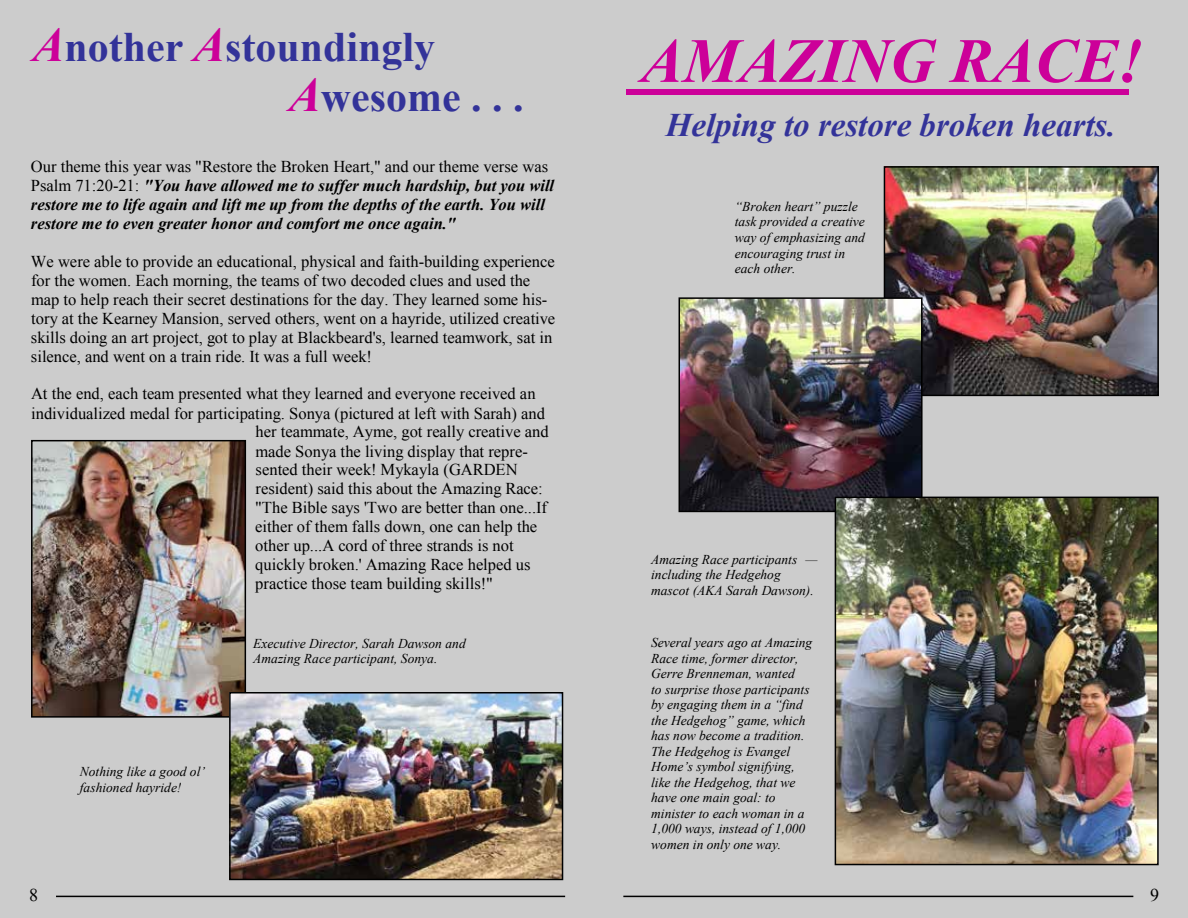
<style>
.page{position:relative;width:1188px;height:918px;background:#fff}
.page>*{position:absolute;margin:0;border:0;box-sizing:border-box;transform-origin:0 0}
.t1{font:italic 700 63px "Times New Roman";color:#c09}
.t2{font:700 42px/49.7px "Times New Roman";color:#339}
.t3{font:italic 700 33px "Times New Roman";color:#339}
.t4{font:18px "Times New Roman";color:#000}
.t5{font:16.5px/18.9px "Times New Roman";color:#000}
.t6{font:italic 700 16.5px/19.2px "Times New Roman";color:#000}
.t7{font:italic 13.5px/15.6px "Times New Roman";color:#000}
.s1{font-style:italic;font-size:48px;color:#c09}
.s2{font-weight:400;font-style:normal}
</style>
<div class="page">
<div style="left:0;top:0;width:594px;height:918px;background:#ccc"></div>
<img style="left:34px;top:443px;width:209px;height:272px">
<div style="left:31px;top:440px;width:215px;height:278px;border:2px solid #000"></div>
<img style="left:232px;top:695px;width:328px;height:182px">
<div style="left:229px;top:692px;width:334px;height:188px;border:2px solid #000"></div>
<hr style="left:56px;top:896px;width:509px;height:1px;background:#000">
<div style="left:594px;top:0;width:594px;height:918px;background:#ccc"></div>
<img style="left:887px;top:169px;width:269px;height:224px">
<div style="left:884px;top:166px;width:275px;height:230px;border:2px solid #000"></div>
<div style="left:626px;top:89px;width:502px;height:6px;background:#c09"></div>
<img style="left:682px;top:300px;width:238px;height:209px">
<div style="left:679px;top:297px;width:244px;height:215px;border:2px solid #000"></div>
<img style="left:838px;top:500px;width:318px;height:362px">
<div style="left:835px;top:497px;width:324px;height:368px;border:2px solid #000"></div>
<hr style="left:623px;top:896px;width:510px;height:1px;background:#000">
<h2 class="t2" style="left:289px;top:21px;width:236px;text-indent:-256px"><span class="s1">A</span>nother <span class="s1">A</span>stoundingly<br><span class="s1">A</span>wesome . . .</h2>
<p class="t6" style="left:31px;top:156px;width:525px"><span class="s2">Our theme this year was "Restore the Broken Heart," and our theme verse was Psalm 71:20-21:</span> "You have allowed me to suffer much hardship, but you will restore me to life again and lift me up from the depths of the earth. You will restore me to even greater honor and comfort me once again."</p>
<p class="t5" style="left:31px;top:251px;width:526px">We were able to provide an educational, physical and faith-building experience for the women. Each morning, the teams of two decoded clues and used the map to help reach their secret destinations for the day. They learned some his&shy;tory at the Kearney Mansion, served others, went on a hayride, utilized creative skills doing an art project, got to play at Blackbeard's, learned teamwork, sat in silence, and went on a train ride. It was a full week!</p>
<p class="t5" style="left:31px;top:384px;width:506px">At the end, each team presented what they learned and everyone received an</p>
<p class="t5" style="left:31px;top:403px;width:515px">individualized medal for participating. Sonya (pictured at left with Sarah) and</p>
<p class="t5" style="left:255px;top:422px;width:295px">her teammate, Ayme, got really creative and</p>
<p class="t5" style="left:256px;top:441px;width:274px">made Sonya the living display that repre-</p>
<p class="t5" style="left:256px;top:460px;width:264px">sented their week! Mykayla (GARDEN</p>
<p class="t5" style="left:256px;top:479px;width:289px">resident) said this about the Amazing Race:</p>
<p class="t5" style="left:255px;top:498px;width:293px">"The Bible says 'Two are better than one...If</p>
<p class="t5" style="left:255px;top:517px;width:283px">either of them falls down, one can help the</p>
<p class="t5" style="left:255px;top:536px;width:260px">other up...A cord of three strands is not</p>
<p class="t5" style="left:255px;top:555px;width:277px">quickly broken.' Amazing Race helped us</p>
<p class="t5" style="left:255px;top:574px;width:239px">practice those team building skills!"</p>
<p class="t4" style="left:29px;top:883px;width:10px">8</p>
<p class="t7" style="left:80px;top:764px;width:127px">Nothing like a good ol’ fashioned hayride!</p>
<p class="t7" style="left:253px;top:635px;width:214px">Executive Director, Sarah Dawson and<br>Amazing Race participant, Sonya.</p>
<h1 class="t1" style="left:641px;top:17px;width:504px">AMAZING RACE!</h1>
<h3 class="t3" style="left:666px;top:102px;width:451px">Helping to restore broken hearts.</h3>
<p class="t7" style="left:735px;top:198px;width:132px">“Broken heart” puzzle task provided a creative way of emphasizing and encouraging trust in each other.</p>
<p class="t7" style="left:651px;top:551px;width:168px">Amazing Race participants — including the Hedgehog mascot (AKA Sarah Dawson).</p>
<p class="t7" style="left:651px;top:634px;width:163px">Several years ago at Amazing<br>Race time, former director,<br>Gerre Brenneman, wanted<br>to surprise those participants by engaging them in a “find the Hedgehog” game, which has now become a tradition.<br>The Hedgehog is Evangel<br>Home’s symbol signifying, like the Hedgehog, that we have one main goal: to minister to each woman in a<br>1,000 ways, instead of 1,000 women in only one way.</p>
<p class="t4" style="left:1150px;top:882px;width:10px">9</p>
</div>
